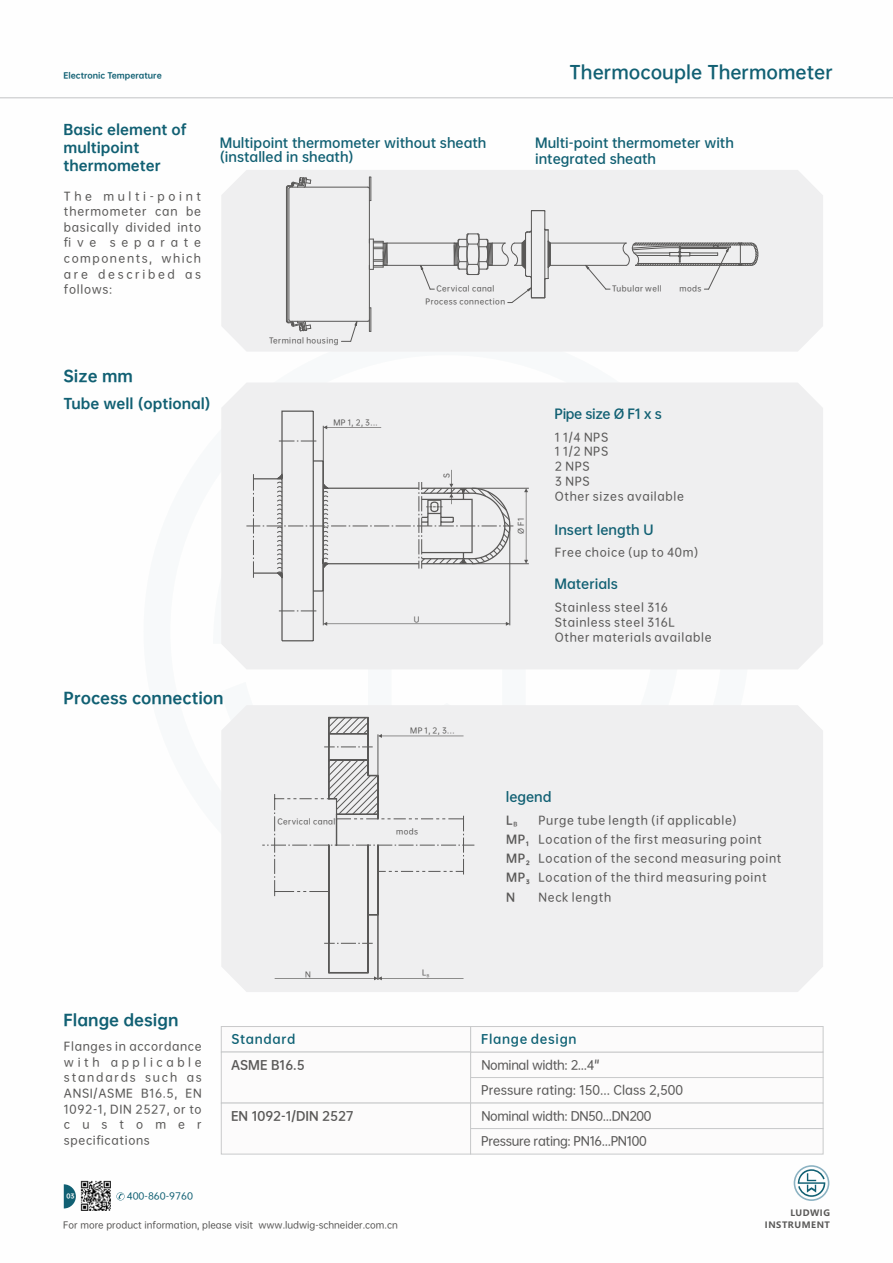
<style>
.page{position:relative;width:893px;height:1263px;background:#fff}
.page>*{position:absolute;margin:0;border:0;box-sizing:border-box;transform-origin:0 0}
.t1{font:17.55px "OPPO Sans B";color:#116073}
.t2{font:15px "OPPO Sans H";color:#116073}
.t3{font:13.5px/18.1px "OPPO Sans H";color:#116073}
.t4{font:12.75px/14.4px "OPPO Sans B";color:#116073}
.t5{font:12.75px "OPPO Sans B";letter-spacing:-.03em;color:#116073}
.t6{font:12px/25.5px "OPPO Sans M";letter-spacing:-.03em;color:#595857}
.t7{font:12px "OPPO Sans B";color:#595857}
.t8{font:12px "OPPO Sans B";letter-spacing:.06em;color:#0c6073}
.t9{font:11.25px/15.6px "OPPO Sans M";letter-spacing:.06em;color:#595857;text-align:justify}
.t10{font:11.25px/19.4px "OPPO Sans B";letter-spacing:.06em;color:#595857}
.t11{font:9px "OPPO Sans M";color:#595857}
.t12{font:9px "OPPO Sans M";color:#116073;scale:1.04 1}
.t13{font:700 8.7px/11.4px "Microsoft Ya Hei";letter-spacing:.06em;color:#595857;text-align:right}
.t14{font:7.8px "OPPO Sans H";color:#116073}
.t15{font:7.5px/13.2px "OPPO Sans M";letter-spacing:.06em;color:#595857;text-align:center}
.t16{font:6px "OPPO Sans H";color:#fff}
</style>
<div class="page">
<hr style="left:0;top:97px;width:893px;height:1px;background:#c9cacb">
<svg style="left:221px;top:1026px;width:602px;height:128px"></svg>
<div style="left:221px;top:382px;width:602px;height:287px;background:#efeff0"></div>
<svg style="left:524px;top:489px;width:4px;height:74px"></svg>
<hr style="left:472px;top:563px;width:57px;height:1px;background:#595857">
<hr style="left:472px;top:488px;width:57px;height:1px;background:#595857">
<svg style="left:246px;top:470px;width:267px;height:108px"></svg>
<svg style="left:252px;top:410px;width:259px;height:232px"></svg>
<div style="left:221px;top:705px;width:602px;height:287px;background:#efeff0"></div>
<hr style="left:378px;top:871px;width:1px;height:109px;background:#595857">
<div style="left:328px;top:845px;width:1px;height:128px;border:1px solid #595857"></div>
<svg style="left:275px;top:972px;width:188px;height:8px"></svg>
<div style="left:367px;top:845px;width:2px;height:128px;border:1px solid #595857"></div>
<svg style="left:262px;top:717px;width:212px;height:227px"></svg>
<div style="left:221px;top:170px;width:602px;height:182px;background:#efeff0"></div>
<hr style="left:550px;top:243px;width:76px;height:1px;background:#595857">
<hr style="left:550px;top:265px;width:76px;height:1px;background:#595857">
<hr style="left:544px;top:211px;width:1px;height:86px;background:#595857">
<hr style="left:531px;top:211px;width:1px;height:86px;background:#595857">
<svg style="left:531px;top:210px;width:14px;height:2px"></svg>
<hr style="left:286px;top:187px;width:1px;height:134px;background:#595857">
<hr style="left:287px;top:187px;width:1px;height:134px;background:#595857">
<hr style="left:289px;top:189px;width:1px;height:131px;background:#595857">
<hr style="left:369px;top:265px;width:1px;height:66px;background:#595857">
<hr style="left:369px;top:177px;width:1px;height:66px;background:#595857">
<hr style="left:292px;top:321px;width:76px;height:1px;background:#595857">
<svg style="left:286px;top:319px;width:26px;height:13px"></svg>
<svg style="left:367px;top:307px;width:4px;height:25px"></svg>
<hr style="left:292px;top:187px;width:76px;height:1px;background:#595857">
<svg style="left:286px;top:177px;width:26px;height:17px"></svg>
<svg style="left:367px;top:177px;width:4px;height:24px"></svg>
<hr style="left:387px;top:243px;width:67px;height:1px;background:#595857">
<hr style="left:387px;top:265px;width:67px;height:1px;background:#595857">
<svg style="left:341px;top:317px;width:17px;height:25px"></svg>
<svg style="left:419px;top:261px;width:15px;height:29px"></svg>
<svg style="left:622px;top:242px;width:137px;height:48px"></svg>
<svg style="left:583px;top:262px;width:27px;height:28px"></svg>
<svg style="left:453px;top:228px;width:98px;height:76px"></svg>
<svg style="left:369px;top:239px;width:19px;height:31px"></svg>
<svg style="left:64px;top:1184px;width:12px;height:24px"></svg>
<img style="left:81px;top:1181px;width:30px;height:30px">
<svg style="left:116px;top:1192px;width:9px;height:8px"></svg>
<svg style="left:794px;top:1165px;width:35px;height:36px"></svg>
<p class="t14" style="left:63px;top:72px;width:100px">Electronic Temperature</p>
<h1 class="t1" style="left:570px;top:63px;width:265px">Thermocouple Thermometer</h1>
<p class="t3" style="left:63px;top:120px;width:125px">Basic element of multipoint thermometer</p>
<p class="t9" style="left:64px;top:188px;width:139px">The multi-point thermometer can be basically divided into five separate components, which are described as follows:</p>
<p class="t4" style="left:220px;top:135px;width:268px">Multipoint thermometer without sheath (installed in sheath)</p>
<p class="t4" style="left:535px;top:134px;width:200px;line-height:16px">Multi-point thermometer with integrated sheath</p>
<p class="t15" style="left:426px;top:282px;width:81px">Cervical canal<br>Process connection</p>
<p class="t15" style="left:612px;top:282px;width:51px">Tubular well</p>
<p class="t15" style="left:680px;top:282px;width:24px">mods</p>
<h2 class="t2" style="left:64px;top:368px;width:71px">Size mm</h2>
<p class="t3" style="left:64px;top:394px;width:149px">Tube well (optional)</p>
<p class="t15" style="left:269px;top:334px;width:71px">Terminal housing</p>
<p class="t15" style="left:333px;top:416px;width:46px">MP 1, 2, 3...</p>
<p class="t15" style="left:440px;top:478px;width:6px;rotate:-90deg">S</p>
<p class="t15" style="left:414px;top:613px;width:7px">U</p>
<p class="t15" style="left:514px;top:534px;width:18px;rotate:-90deg">Ø F1</p>
<p class="t5" style="left:555px;top:407px;width:109px">Pipe size Ø F1 x s</p>
<p class="t9" style="left:555px;top:429px;width:55px;line-height:14.9px;text-align:left">1 1/4 NPS<br>1 1/2 NPS<br>2 NPS<br>3 NPS</p>
<p class="t9" style="left:555px;top:488px;width:130px">Other sizes available</p>
<p class="t4" style="left:555px;top:522px;width:100px">Insert length U</p>
<p class="t9" style="left:555px;top:544px;width:145px">Free choice (up to 40m)</p>
<p class="t4" style="left:555px;top:577px;width:65px">Materials</p>
<p class="t9" style="left:555px;top:599px;width:114px">Stainless steel 316</p>
<p class="t9" style="left:555px;top:629px;width:158px">Other materials available</p>
<p class="t9" style="left:555px;top:614px;width:121px">Stainless steel 316L</p>
<h2 class="t2" style="left:64px;top:690px;width:162px">Process connection</h2>
<p class="t15" style="left:277px;top:815px;width:60px">Cervical canal</p>
<p class="t15" style="left:410px;top:723px;width:46px">MP 1, 2, 3...</p>
<p class="t15" style="left:396px;top:825px;width:24px">mods</p>
<p class="t4" style="left:506px;top:789px;width:47px">legend</p>
<p class="t9" style="left:538px;top:810px;width:244px;line-height:19.4px;text-align:left">Purge tube length (if applicable)<br>Location of the first measuring point<br>Location of the second measuring point<br>Location of the third measuring point<br>Neck length</p>
<p class="t10" style="left:506px;top:810px;width:25px">L<sub>B<br></sub>MP₁<br>MP₂<br>MP₃<br>N</p>
<h2 class="t2" style="left:64px;top:1012px;width:116px">Flange design</h2>
<p class="t9" style="left:64px;top:1038px;width:139px">Flanges in accordance with applicable standards such as ANSI/ASME B16.5, EN 1092-1, DIN 2527, or to customer specifications</p>
<p class="t15" style="left:305px;top:967px;width:7px">N</p>
<p class="t15" style="left:422px;top:966px;width:9px">L<sub>B</sub></p>
<p class="t8" style="left:231px;top:1033px;width:65px">Standard</p>
<p class="t8" style="left:481px;top:1033px;width:97px">Flange design</p>
<p class="t7" style="left:231px;top:1059px;width:75px">ASME B16.5</p>
<p class="t7" style="left:231px;top:1109px;width:124px">EN 1092-1/DIN 2527</p>
<p class="t6" style="left:481px;top:1052px;width:203px">Nominal width: 2...4"<br>Pressure rating: 150... Class 2,500<br>Nominal width: DN50...DN200<br>Pressure rating: PN16...PN100</p>
<p class="t12" style="left:127px;top:1192px;width:65px">400-860-9760</p>
<p class="t16" style="left:67px;top:1193px;width:10px">03</p>
<p class="t11" style="left:63px;top:1220px;width:336px">For more product information, please visit www.ludwig-schneider.com.cn</p>
<p class="t13" style="left:765px;top:1208px;width:67px">LUDWIG<br>INSTRUMENT</p>
</div>
